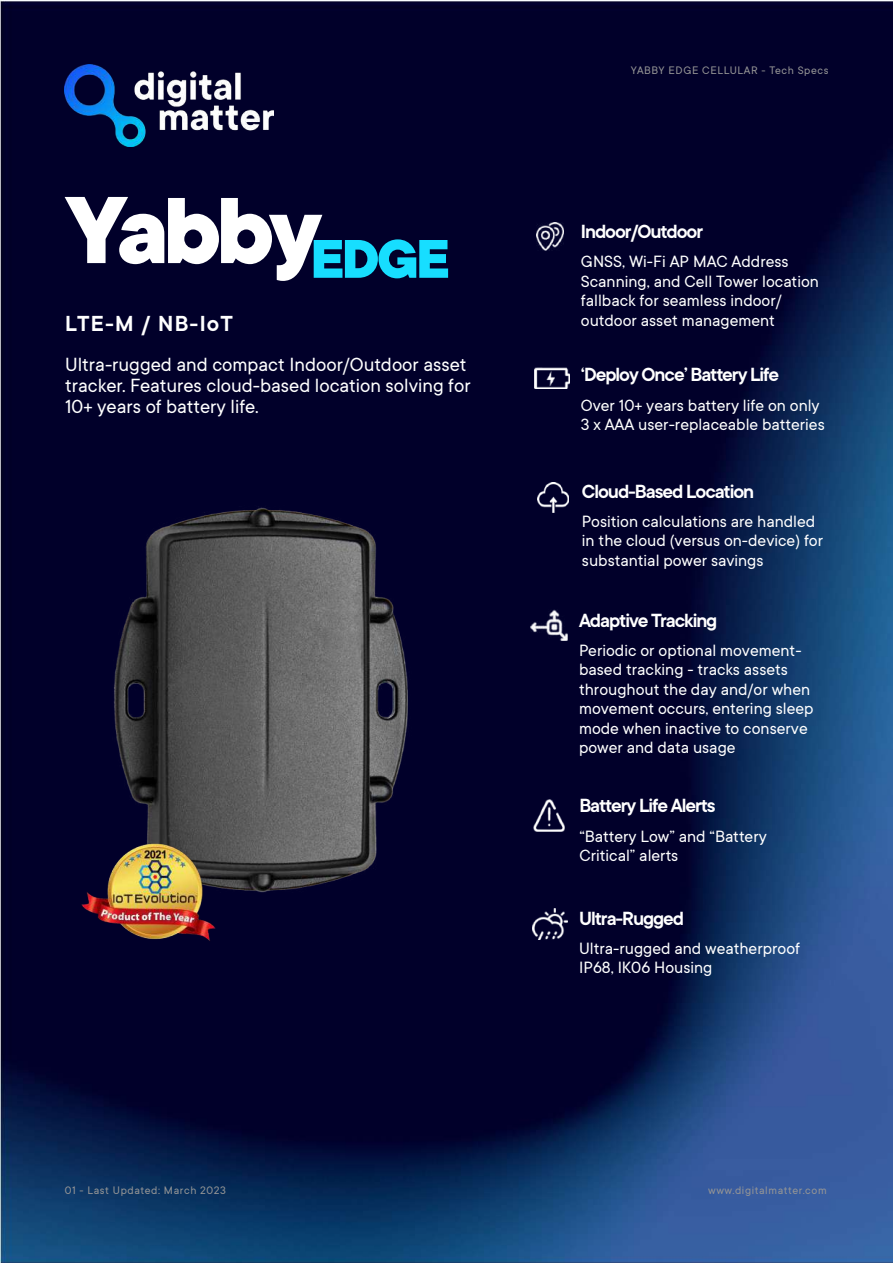
<style>
.page{position:relative;width:893px;height:1263px;background:#fff}
.page>*{position:absolute;margin:0;border:0;box-sizing:border-box;transform-origin:0 0}
.t1{font:800 105px "TT Commons";letter-spacing:-.05em;color:#fff}
.t2{font:800 60px "TT Commons";color:#17deff}
.t3{font:600 24px "TT Commons";letter-spacing:.05em;color:#fff}
.t4{font:21px/21px "TT Commons";color:#fff}
.t5{font:600 21px "TT Commons";letter-spacing:-.05em;color:#fff}
.t6{font:18px/19.5px "TT Commons";color:#fff}
.t7{font:12px "TT Commons";letter-spacing:.05em;color:#959595}
</style>
<div class="page">
<img style="left:0;top:0;width:893px;height:1263px">
<img style="left:65px;top:65px;width:209px;height:81px">
<img style="left:107px;top:506px;width:311px;height:388px">
<img style="left:536px;top:223px;width:28px;height:28px">
<img style="left:532px;top:908px;width:35px;height:31px">
<img style="left:535px;top:367px;width:34px;height:21px">
<img style="left:537px;top:482px;width:32px;height:31px">
<img style="left:530px;top:610px;width:38px;height:31px">
<img style="left:533px;top:800px;width:31px;height:31px">
<img style="left:71px;top:839px;width:163px;height:109px">
<h1 class="t1" style="left:65px;top:159px;width:258px">Yabby</h1>
<h3 class="t3" style="left:65px;top:308px;width:169px">LTE-M / NB-IoT</h3>
<p class="t4" style="left:65px;top:353px;width:407px">Ultra-rugged and compact Indoor/Outdoor asset tracker. Features cloud-based location solving for<br>10+ years of battery life.</p>
<h2 class="t2" style="left:310px;top:218px;width:141px">EDGE</h2>
<p class="t7" style="left:631px;top:63px;width:199px">YABBY EDGE CELLULAR - Tech Specs</p>
<p class="t5" style="left:581px;top:218px;width:124px">Indoor/Outdoor</p>
<p class="t6" style="left:581px;top:251px;width:240px">GNSS, Wi-Fi AP MAC Address<br>Scanning, and Cell Tower location fallback for seamless indoor/ outdoor asset management</p>
<p class="t5" style="left:581px;top:361px;width:200px">‘Deploy Once’ Battery Life</p>
<p class="t6" style="left:581px;top:395px;width:245px">Over 10+ years battery life on only<br>3 x AAA user-replaceable batteries</p>
<p class="t5" style="left:582px;top:478px;width:174px">Cloud-Based Location</p>
<p class="t6" style="left:582px;top:511px;width:243px">Position calculations are handled in the cloud (versus on-device) for substantial power savings</p>
<p class="t5" style="left:579px;top:606px;width:140px">Adaptive Tracking</p>
<p class="t6" style="left:579px;top:640px;width:236px">Periodic or optional movement&shy;based tracking - tracks assets throughout the day and/or when movement occurs, entering sleep mode when inactive to conserve power and data usage</p>
<p class="t5" style="left:579px;top:792px;width:138px">Battery Life Alerts</p>
<p class="t6" style="left:579px;top:826px;width:189px">“Battery Low” and “Battery<br>Critical” alerts</p>
<p class="t5" style="left:579px;top:905px;width:107px">Ultra-Rugged</p>
<p class="t6" style="left:579px;top:938px;width:223px">Ultra-rugged and weatherproof<br>IP68, IK06 Housing</p>
<p class="t7" style="left:65px;top:1182px;width:163px">01 - Last Updated: March 2023</p>
<p class="t7" style="left:708px;top:1182px;width:120px">www.digitalmatter.com</p>
</div>
